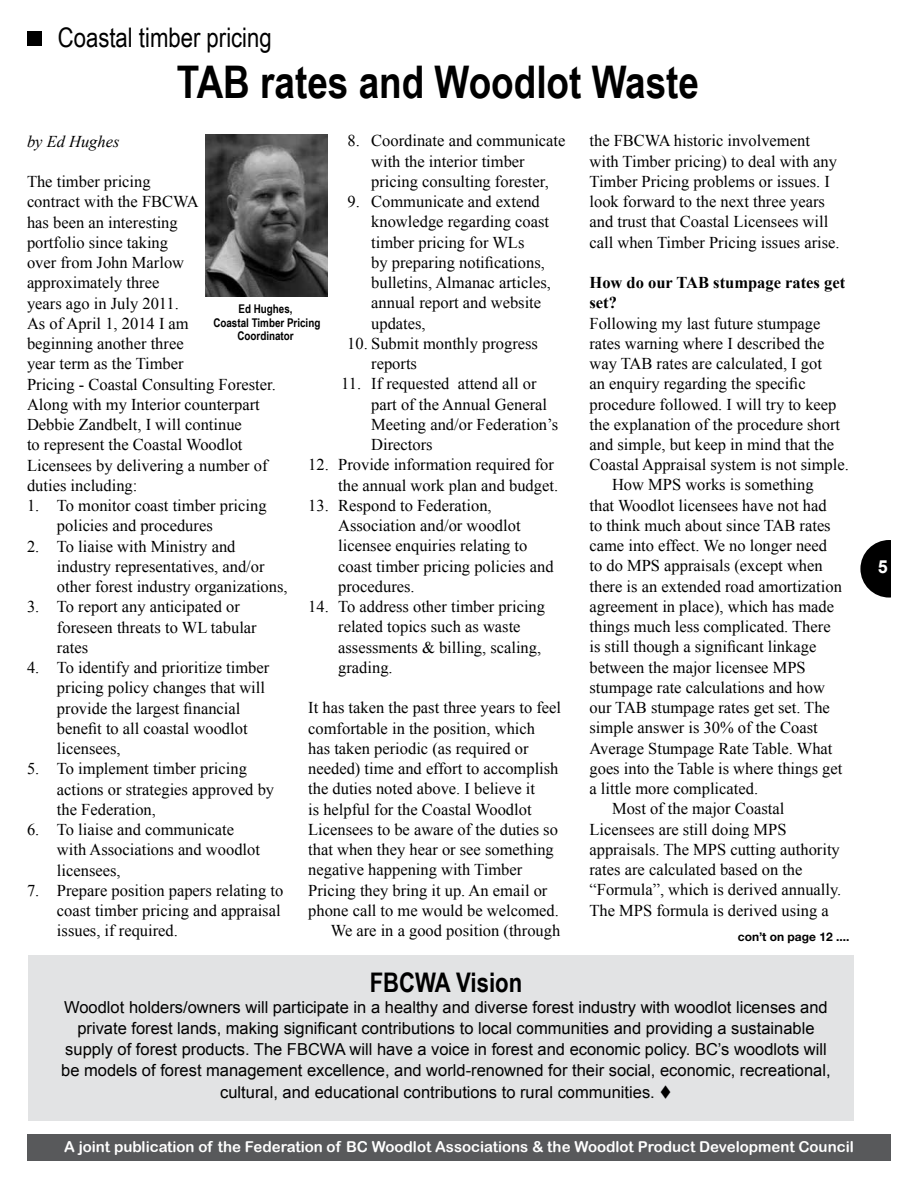
<style>
.page{position:relative;width:918px;height:1188px;background:#fff}
.page>*{position:absolute;margin:0;border:0;box-sizing:border-box;transform-origin:0 0}
.t1{font:700 45px "Arial Narrow";color:#000}
.t2{font:27px "Arial Narrow";color:#000}
.t3{font:700 27px "Arial Narrow";color:#000}
.t4{font:700 18px "Arial";color:#fff}
.t5{font:16.5px/20.2px "Times New Roman";color:#000}
.t6{font:16.5px/21.1px "Arial";color:#000;text-align:center}
.t7{font:700 16.5px/20.2px "Times New Roman";color:#000}
.t8{font:italic 16.5px "Times New Roman";color:#000}
.t9{font:15px "Arial Rounded MT Bold";color:#fff}
.t10{font:700 12px/13.5px "Arial Narrow";color:#000;text-align:center}
.t11{font:700 12px "Helvetica Neue LT";color:#000}
</style>
<div class="page">
<div style="left:27px;top:1134px;width:864px;height:27px;background:#58595b"></div>
<div style="left:860px;top:540px;width:58px;height:58px;background:#000;border-radius:50%"></div>
<div style="left:891px;top:502px;width:27px;height:135px;background:#fff"></div>
<img style="left:206px;top:135px;width:121px;height:162px">
<div style="left:27px;top:32px;width:15px;height:14px;background:#000"></div>
<div style="left:28px;top:955px;width:825px;height:166px;background:#e2e3e4"></div>
<h2 class="t2" style="left:58px;top:17px;width:216px">Coastal timber pricing</h2>
<h1 class="t1" style="left:177px;top:48px;width:524px">TAB rates and Woodlot Waste</h1>
<p class="t8" style="left:27px;top:130px;width:94px">by Ed Hughes</p>
<p class="t5" style="left:27px;top:171px;width:250px">The timber pricing<br>contract with the FBCWA<br>has been an interesting<br>portfolio since taking<br>over from John Marlow approximately three<br>years ago in July 2011.<br>As of April 1, 2014 I am<br>beginning another three<br>year term as the Timber<br>Pricing - Coastal Consulting Forester.<br>Along with my Interior counterpart<br>Debbie Zandbelt, I will continue<br>to represent the Coastal Woodlot<br>Licensees by delivering a number of duties including:</p>
<p class="t5" style="left:57px;top:495px;width:211px;text-indent:-30px">1. To monitor coast timber pricing policies and procedures</p>
<p class="t5" style="left:57px;top:536px;width:232px;text-indent:-30px">2. To liaise with Ministry and industry representatives, and/or other forest industry organizations,</p>
<p class="t5" style="left:57px;top:596px;width:201px;text-indent:-30px">3. To report any anticipated or foreseen threats to WL tabular rates</p>
<p class="t5" style="left:57px;top:657px;width:214px;text-indent:-30px">4. To identify and prioritize timber pricing policy changes that will provide the largest financial benefit to all coastal woodlot licensees,</p>
<p class="t5" style="left:57px;top:758px;width:219px;text-indent:-30px">5. To implement timber pricing actions or strategies approved by the Federation,</p>
<p class="t5" style="left:57px;top:819px;width:205px;text-indent:-30px">6. To liaise and communicate with Associations and woodlot licensees,</p>
<p class="t5" style="left:57px;top:880px;width:228px;text-indent:-30px">7. Prepare position papers relating to coast timber pricing and appraisal issues, if required.</p>
<p class="t5" style="left:590px;top:130px;width:252px">the FBCWA historic involvement with Timber pricing) to deal with any Timber Pricing problems or issues. I look forward to the next three years and trust that Coastal Licensees will call when Timber Pricing issues arise.</p>
<p class="t7" style="left:590px;top:272px;width:257px">How do our TAB stumpage rates get set?</p>
<p class="t5" style="left:590px;top:313px;width:232px">Following my last future stumpage</p>
<p class="t5" style="left:590px;top:333px;width:237px">rates warning where I described the</p>
<p class="t5" style="left:590px;top:353px;width:234px">way TAB rates are calculated, I got</p>
<p class="t5" style="left:590px;top:373px;width:218px">an enquiry regarding the specific</p>
<p class="t5" style="left:590px;top:394px;width:248px">procedure followed. I will try to keep</p>
<p class="t5" style="left:590px;top:414px;width:252px">the explanation of the procedure short</p>
<p class="t5" style="left:590px;top:434px;width:246px">and simple, but keep in mind that the</p>
<p class="t5" style="left:590px;top:454px;width:261px">Coastal Appraisal system is not simple.</p>
<p class="t5" style="left:612px;top:475px;width:203px">How MPS works is something</p>
<p class="t5" style="left:590px;top:495px;width:239px">that Woodlot licensees have not had</p>
<p class="t5" style="left:590px;top:515px;width:243px">to think much about since TAB rates</p>
<p class="t5" style="left:590px;top:535px;width:239px">came into effect. We no longer need</p>
<p class="t5" style="left:590px;top:556px;width:235px">to do MPS appraisals (except when</p>
<p class="t5" style="left:590px;top:576px;width:254px">there is an extended road amortization</p>
<p class="t5" style="left:590px;top:596px;width:246px">agreement in place), which has made</p>
<p class="t5" style="left:590px;top:616px;width:243px">things much less complicated. There</p>
<p class="t5" style="left:590px;top:637px;width:228px">is still though a significant linkage</p>
<p class="t5" style="left:590px;top:657px;width:218px">between the major licensee MPS</p>
<p class="t5" style="left:590px;top:677px;width:237px">stumpage rate calculations and how</p>
<p class="t5" style="left:590px;top:697px;width:242px">our TAB stumpage rates get set. The</p>
<p class="t5" style="left:590px;top:718px;width:230px">simple answer is 30% of the Coast</p>
<p class="t5" style="left:590px;top:738px;width:245px">Average Stumpage Rate Table. What</p>
<p class="t5" style="left:590px;top:758px;width:254px">goes into the Table is where things get</p>
<p class="t5" style="left:590px;top:778px;width:170px">a little more complicated.</p>
<p class="t5" style="left:612px;top:799px;width:174px">Most of the major Coastal</p>
<p class="t5" style="left:590px;top:819px;width:199px">Licensees are still doing MPS</p>
<p class="t5" style="left:590px;top:839px;width:252px">appraisals. The MPS cutting authority</p>
<p class="t5" style="left:590px;top:859px;width:215px">rates are calculated based on the</p>
<p class="t5" style="left:590px;top:880px;width:253px">“Formula”, which is derived annually.</p>
<p class="t5" style="left:590px;top:900px;width:241px">The MPS formula is derived using a</p>
<p class="t5" style="left:371px;top:131px;width:196px;text-indent:-24px">8. Coordinate and communicate with the interior timber pricing consulting forester,</p>
<p class="t5" style="left:371px;top:191px;width:181px;text-indent:-24px">9. Communicate and extend knowledge regarding coast timber pricing for WLs<br>by preparing notifications, bulletins, Almanac articles, annual report and website updates,</p>
<p class="t5" style="left:371px;top:333px;width:168px;text-indent:-24px">10. Submit monthly progress reports</p>
<p class="t5" style="left:371px;top:374px;width:188px;text-indent:-30px">11. If requested attend all or part of the Annual General<br>Meeting and/or Federation’s<br>Directors</p>
<p class="t5" style="left:308px;top:454px;width:251px;text-align:right">12. Provide information required for the annual work plan and budget.</p>
<p class="t5" style="left:338px;top:495px;width:217px;text-indent:-30px">13. Respond to Federation,<br>Association and/or woodlot licensee enquiries relating to coast timber pricing policies and procedures.</p>
<p class="t5" style="left:338px;top:596px;width:208px;text-indent:-30px">14. To address other timber pricing related topics such as waste assessments &amp; billing, scaling, grading.</p>
<p class="t5" style="left:308px;top:697px;width:254px">It has taken the past three years to feel</p>
<p class="t5" style="left:308px;top:718px;width:228px">comfortable in the position, which</p>
<p class="t5" style="left:308px;top:738px;width:222px">has taken periodic (as required or</p>
<p class="t5" style="left:308px;top:758px;width:252px">needed) time and effort to accomplish</p>
<p class="t5" style="left:308px;top:778px;width:228px">the duties noted above. I believe it</p>
<p class="t5" style="left:308px;top:799px;width:225px">is helpful for the Coastal Woodlot</p>
<p class="t5" style="left:308px;top:819px;width:251px">Licensees to be aware of the duties so</p>
<p class="t5" style="left:308px;top:839px;width:247px">that when they hear or see something</p>
<p class="t5" style="left:308px;top:859px;width:216px">negative happening with Timber</p>
<p class="t5" style="left:308px;top:880px;width:241px">Pricing they bring it up. An email or</p>
<p class="t5" style="left:308px;top:900px;width:252px">phone call to me would be welcomed.</p>
<p class="t5" style="left:331px;top:920px;width:231px">We are in a good position (through</p>
<p class="t10" style="left:213px;top:302px;width:109px">Ed Hughes,<br>Coastal Timber Pricing<br>Coordinator</p>
<p class="t11" style="left:738px;top:929px;width:113px">con’t on page 12 ....</p>
<h2 class="t3" style="left:370px;top:962px;width:154px">FBCWA Vision</h2>
<p class="t6" style="left:61px;top:997px;width:771px">Woodlot holders/owners will participate in a healthy and diverse forest industry with woodlot licenses and private forest lands, making significant contributions to local communities and providing a sustainable supply of forest products. The FBCWA will have a voice in forest and economic policy. BC’s woodlots will be models of forest management excellence, and world-renowned for their social, economic, recreational, cultural, and educational contributions to rural communities. ▼</p>
<p class="t9" style="left:64px;top:1138px;width:791px">A joint publication of the Federation of BC Woodlot Associations &amp; the Woodlot Product Development Council</p>
<p class="t4" style="left:878px;top:554px;width:12px">5</p>
</div>
